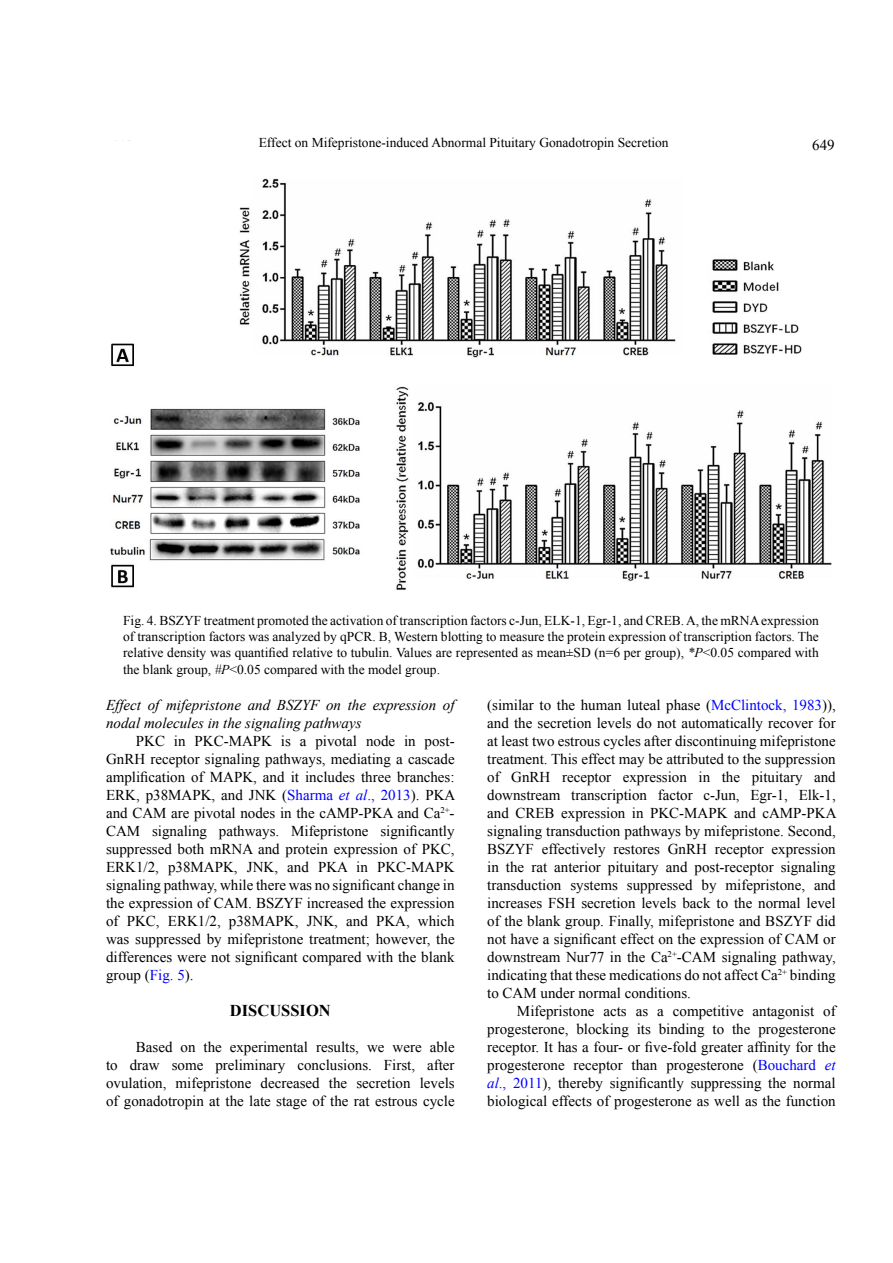
<style>
.page{position:relative;width:893px;height:1263px;background:#fff}
.page>*{position:absolute;margin:0;border:0;box-sizing:border-box;transform-origin:0 0}
.t1{font:700 16.5px "Times New Roman";color:#000}
.t2{font:15px/18px "Times New Roman";color:#000;text-align:justify}
.t3{font:italic 15px/18px "Times New Roman";color:#000}
.t4{font:13.5px/16.2px "Times New Roman";color:#000;text-align:justify}
.s1{font-style:italic}
.s2{color:#00f}
.s3{font-style:italic;color:#00f}
</style>
<div class="page">
<img style="left:110px;top:179px;width:722px;height:411px">
<p class="t4" style="left:259px;top:134px;width:411px">Effect on Mifepristone-induced Abnormal Pituitary Gonadotropin Secretion</p>
<p class="t2" style="left:812px;top:136px;width:24px">649</p>
<p class="t4" style="left:123px;top:612px;width:697px">Fig. 4. BSZYF treatment promoted the activation of transcription factors c-Jun, ELK-1, Egr-1, and CREB. A, the mRNA expression of transcription factors was analyzed by qPCR. B, Western blotting to measure the protein expression of transcription factors. The relative density was quantified relative to tubulin. Values are represented as mean±SD (n=6 per group), <span class="s1">*P</span>&lt;0.05 compared with the blank group, <span class="s1">#P</span>&lt;0.05 compared with the model group.</p>
<p class="t3" style="left:106px;top:695px;width:350px">Effect of mifepristone and BSZYF on the expression of nodal molecules in the signaling pathways</p>
<p class="t2" style="left:106px;top:731px;width:351px;text-indent:30px">PKC in PKC-MAPK is a pivotal node in post-GnRH receptor signaling pathways, mediating a cascade amplification of MAPK, and it includes three branches:<br>ERK, p38MAPK, and JNK (<span class="s2">Sharma</span> <span class="s3">et al</span><span class="s2">., 2013</span>). PKA and CAM are pivotal nodes in the cAMP-PKA and Ca<sup>2+</sup>- CAM signaling pathways. Mifepristone significantly suppressed both mRNA and protein expression of PKC, ERK1/2, p38MAPK, JNK, and PKA in PKC-MAPK signaling pathway, while there was no significant change in the expression of CAM. BSZYF increased the expression of PKC, ERK1/2, p38MAPK, JNK, and PKA, which was suppressed by mifepristone treatment; however, the differences were not significant compared with the blank group (<span class="s2">Fig. 5</span>).</p>
<p class="t1" style="left:230px;top:999px;width:102px">DISCUSSION</p>
<p class="t2" style="left:106px;top:1038px;width:350px;text-indent:30px">Based on the experimental results, we were able to draw some preliminary conclusions. First, after ovulation, mifepristone decreased the secretion levels of gonadotropin at the late stage of the rat estrous cycle</p>
<p class="t2" style="left:487px;top:695px;width:351px">(similar to the human luteal phase (<span class="s2">McClintock, 1983</span>)), and the secretion levels do not automatically recover for at least two estrous cycles after discontinuing mifepristone treatment. This effect may be attributed to the suppression of GnRH receptor expression in the pituitary and downstream transcription factor c-Jun, Egr-1, Elk-1, and CREB expression in PKC-MAPK and cAMP-PKA signaling transduction pathways by mifepristone. Second, BSZYF effectively restores GnRH receptor expression in the rat anterior pituitary and post-receptor signaling transduction systems suppressed by mifepristone, and increases FSH secretion levels back to the normal level of the blank group. Finally, mifepristone and BSZYF did not have a significant effect on the expression of CAM or downstream Nur77 in the Ca<sup>2+</sup>-CAM signaling pathway, indicating that these medications do not affect Ca<sup>2+</sup> binding to CAM under normal conditions.</p>
<p class="t2" style="left:487px;top:1001px;width:350px;text-indent:30px">Mifepristone acts as a competitive antagonist of progesterone, blocking its binding to the progesterone receptor. It has a four- or five-fold greater affinity for the progesterone receptor than progesterone (<span class="s2">Bouchard</span> <span class="s3">et al</span><span class="s2">., 2011</span>), thereby significantly suppressing the normal biological effects of progesterone as well as the function</p>
</div>
